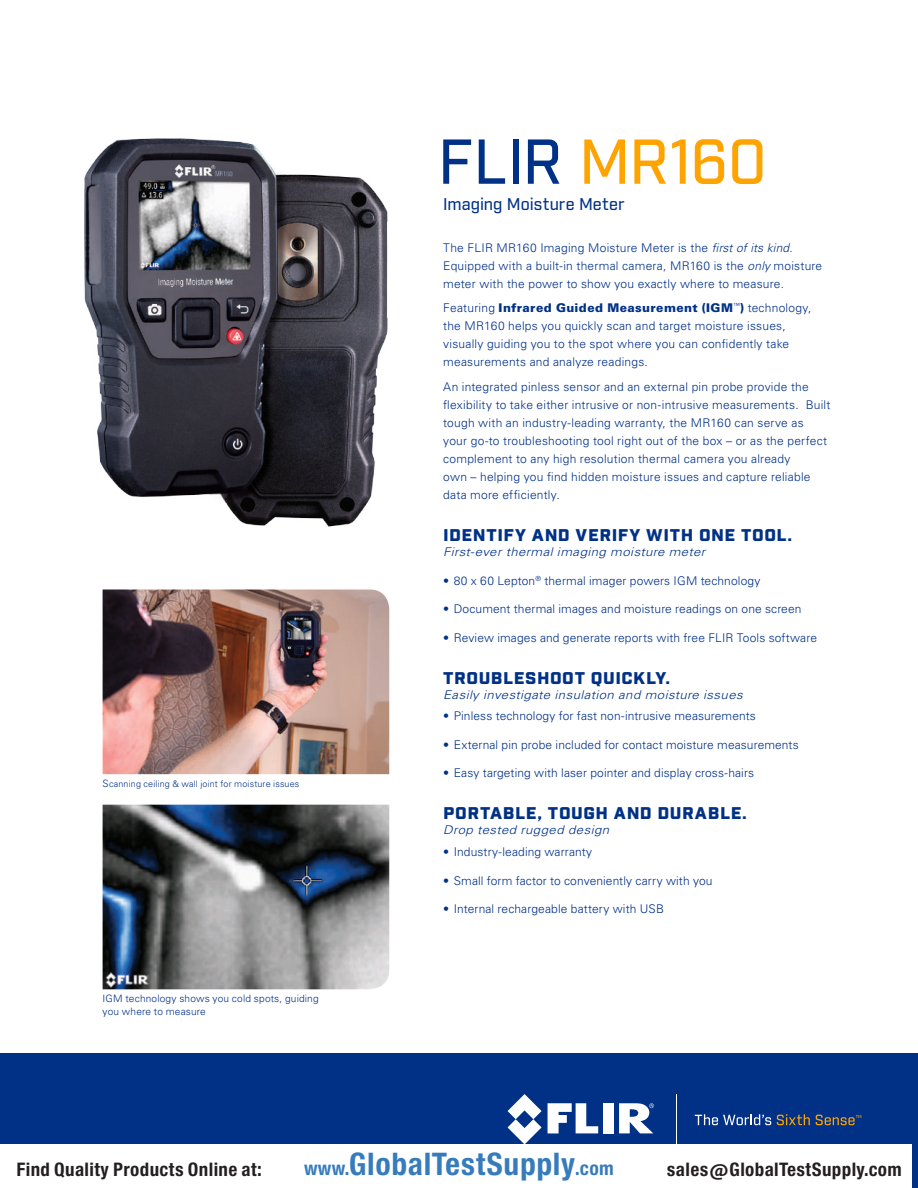
<style>
.page{position:relative;width:918px;height:1188px;background:#fff}
.page>*{position:absolute;margin:0;border:0;box-sizing:border-box;transform-origin:0 0}
.t1{font:500 61.5px "Industry";letter-spacing:-.01em;color:#ffa300}
.t2{font:29.7px "Europa Gro Nr 2 SBOP Bol Con";letter-spacing:.02em;color:#367bbc}
.t3{font:17.85px "Europa Gro Nr 2 SBOP Bol Con";letter-spacing:.02em;color:#231f20}
.t4{font:900 16.5px "Industry";letter-spacing:.025em;color:#003186;scale:1.1 1}
.t5{font:500 16.5px "Industry";color:#003186}
.t6{font:300 12px/18px "Univers LT Std";letter-spacing:.015em;color:#003186}
.t7{font:italic 300 12px "Univers LT Std";letter-spacing:.035em;color:#003186;scale:1.1 1}
.t8{font:300 10.2px/12.1px "Univers LT Std";letter-spacing:.015em;color:#003186}
.t9{font:300 9px "Univers LT Std";letter-spacing:.015em;color:#003186}
.s1{font-size:10.2px}
.s2{color:#003186}
.s3{font-style:italic}
.s4{font-weight:900}
.s5{font-size:18.3px}
</style>
<div class="page">
<div style="left:0;top:1053px;width:918px;height:135px;background:#003186"></div>
<svg style="left:548px;top:1103px;width:50px;height:30px"></svg>
<div style="left:603px;top:1103px;width:11px;height:30px;background:#fff"></div>
<svg style="left:508px;top:1094px;width:34px;height:50px"></svg>
<svg style="left:619px;top:1103px;width:35px;height:30px"></svg>
<svg style="left:695px;top:1114px;width:76px;height:11px"></svg>
<svg style="left:777px;top:1114px;width:33px;height:11px"></svg>
<svg style="left:816px;top:1115px;width:45px;height:10px"></svg>
<hr style="left:676px;top:1094px;width:1px;height:50px;background:#fff">
<img style="left:103px;top:590px;width:286px;height:184px">
<img style="left:103px;top:805px;width:286px;height:184px">
<img style="left:84px;top:138px;width:304px;height:389px">
<div style="left:0;top:1145px;width:911px;height:43px;background:#fff"></div>
<p class="t9" style="left:103px;top:778px;width:198px"><span class="s1">S</span>canning ceiling &amp; wall joint for moisture issues</p>
<p class="t8" style="left:103px;top:993px;width:218px">IGM technology shows you cold spots, guiding you where to measure</p>
<h1 class="t1" style="left:438px;top:125px;width:331px"><span class="s2">FLIR</span> MR160</h1>
<h3 class="t5" style="left:443px;top:194px;width:183px">Imaging Moisture Meter</h3>
<p class="t6" style="left:443px;top:238px;width:381px">The FLIR MR160 Imaging Moisture Meter is the <span class="s3">first of its kind</span>.<br>Equipped with a built-in thermal camera, MR160 is the <span class="s3">only</span> moisture meter with the power to show you exactly where to measure.</p>
<p class="t6" style="left:443px;top:299px;width:370px">Featuring <span class="s4">Infrared Guided Measurement (IGM</span><sup>™</sup><span class="s4">)</span> technology, the MR160 helps you quickly scan and target moisture issues, visually guiding you to the spot where you can confidently take measurements and analyze readings.</p>
<p class="t6" style="left:443px;top:378px;width:389px">An integrated pinless sensor and an external pin probe provide the flexibility to take either intrusive or non-intrusive measurements. Built tough with an industry-leading warranty, the MR160 can serve as your go-to troubleshooting tool right out of the box – or as the perfect complement to any high resolution thermal camera you already<br>own – helping you find hidden moisture issues and capture reliable data more efficiently.</p>
<h3 class="t4" style="left:443px;top:525px;width:319px">IDENTIFY AND VERIFY WITH ONE TOOL.</h3>
<p class="t7" style="left:443px;top:545px;width:240px">First-ever thermal imaging moisture meter</p>
<p class="t6" style="left:443px;top:571px;width:319px">• 80 x 60 Lepton<sup>®</sup> thermal imager powers IGM technology</p>
<p class="t6" style="left:443px;top:600px;width:360px">• Document thermal images and moisture readings on one screen</p>
<p class="t6" style="left:443px;top:628px;width:375px">• Review images and generate reports with free FLIR Tools software</p>
<h3 class="t4" style="left:443px;top:668px;width:208px">TROUBLESHOOT QUICKLY.</h3>
<p class="t7" style="left:443px;top:687px;width:274px">Easily investigate insulation and moisture issues</p>
<p class="t6" style="left:443px;top:707px;width:314px">• Pinless technology for fast non-intrusive measurements</p>
<p class="t6" style="left:443px;top:736px;width:357px">• External pin probe included for contact moisture measurements</p>
<p class="t6" style="left:443px;top:764px;width:312px">• Easy targeting with laser pointer and display cross-hairs</p>
<h3 class="t4" style="left:443px;top:803px;width:278px">PORTABLE, TOUGH AND DURABLE.</h3>
<p class="t7" style="left:443px;top:823px;width:152px">Drop tested rugged design</p>
<p class="t6" style="left:443px;top:843px;width:150px">• Industry-leading warranty</p>
<p class="t6" style="left:443px;top:871px;width:271px">• Small form factor to conveniently carry with you</p>
<p class="t6" style="left:443px;top:900px;width:222px">• Internal rechargeable battery with USB</p>
<h3 class="t3" style="left:16px;top:1159px;width:247px">Find Quality Products Online at:</h3>
<h2 class="t2" style="left:304px;top:1147px;width:311px"><span class="s5">www.</span>GlobalTestSupply<span class="s5">.com</span></h2>
<h3 class="t3" style="left:667px;top:1159px;width:236px">sales@GlobalTestSupply.com</h3>
</div>
